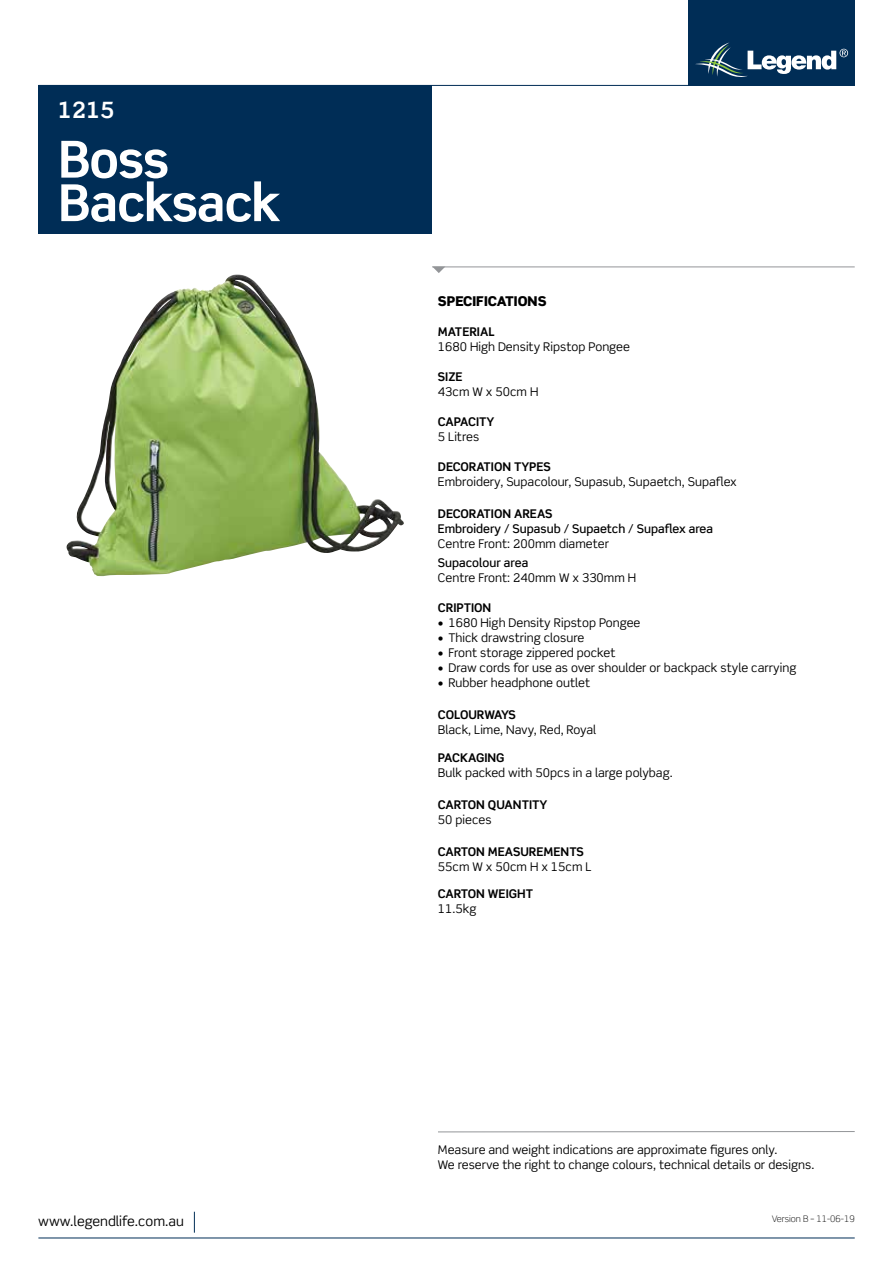
<style>
.page{position:relative;width:893px;height:1263px;background:#fff}
.page>*{position:absolute;margin:0;border:0;box-sizing:border-box;transform-origin:0 0}
.t1{font:700 51px/43.5px "Scene Std";letter-spacing:-.02em;color:#fff}
.t2{font:700 22.5px "Scene Std";color:#fff}
.t3{font:13.5px "Scene Std";color:#000}
.t4{font:900 13.5px "Scene Std";color:#000}
.t5{font:12px/15px "Scene Std";color:#000}
.t6{font:700 12px "Scene Std";color:#000}
.t7{font:500 12px "Scene Std";color:#000}
.t8{font:700 12px "Scene Std";letter-spacing:-.02em;color:#000}
.t9{font:300 9px "Scene Std";color:#000}
</style>
<div class="page">
<div style="left:38px;top:85px;width:394px;height:149px;background:#002d56"></div>
<hr style="left:438px;top:1131px;width:417px;height:1px;background:#939598">
<hr style="left:38px;top:85px;width:817px;height:1px;background:#002d56">
<hr style="left:38px;top:1237px;width:817px;height:1px;background:#002d56">
<svg style="left:194px;top:1212px;width:1px;height:21px"></svg>
<hr style="left:432px;top:267px;width:423px;height:1px;background:#939598">
<svg style="left:432px;top:267px;width:13px;height:6px"></svg>
<div style="left:688px;top:0;width:167px;height:86px;background:#002d56"></div>
<img style="left:66px;top:275px;width:254px;height:301px">
<svg style="left:695px;top:43px;width:153px;height:34px"></svg>
<h2 class="t2" style="left:58px;top:96px;width:58px">1215</h2>
<h1 class="t1" style="left:58px;top:137px;width:225px">Boss<br>Backsack</h1>
<p class="t4" style="left:438px;top:292px;width:110px">SPECIFICATIONS</p>
<p class="t6" style="left:438px;top:324px;width:58px">MATERIAL</p>
<p class="t5" style="left:438px;top:339px;width:193px">1680 High Density Ripstop Pongee</p>
<p class="t6" style="left:438px;top:369px;width:26px">SIZE</p>
<p class="t5" style="left:438px;top:384px;width:102px">43cm W x 50cm H</p>
<p class="t6" style="left:438px;top:414px;width:58px">CAPACITY</p>
<p class="t5" style="left:438px;top:429px;width:43px">5 Litres</p>
<p class="t6" style="left:438px;top:459px;width:114px">DECORATION TYPES</p>
<p class="t5" style="left:438px;top:474px;width:300px">Embroidery, Supacolour, Supasub, Supaetch, Supaflex</p>
<p class="t6" style="left:438px;top:506px;width:116px">DECORATION AREAS</p>
<p class="t7" style="left:438px;top:521px;width:277px">Embroidery / Supasub / Supaetch / Supaflex area</p>
<p class="t5" style="left:438px;top:536px;width:173px">Centre Front: 200mm diameter</p>
<p class="t7" style="left:438px;top:555px;width:92px">Supacolour area</p>
<p class="t5" style="left:438px;top:570px;width:200px">Centre Front: 240mm W x 330mm H</p>
<p class="t6" style="left:438px;top:600px;width:55px">CRIPTION</p>
<p class="t5" style="left:438px;top:615px;width:204px">• 1680 High Density Ripstop Pongee</p>
<p class="t5" style="left:438px;top:630px;width:148px">• Thick drawstring closure</p>
<p class="t5" style="left:438px;top:645px;width:179px">• Front storage zippered pocket</p>
<p class="t5" style="left:438px;top:660px;width:360px">• Draw cords for use as over shoulder or backpack style carrying</p>
<p class="t5" style="left:438px;top:675px;width:154px">• Rubber headphone outlet</p>
<p class="t8" style="left:438px;top:707px;width:79px">COLOURWAYS</p>
<p class="t5" style="left:438px;top:722px;width:160px">Black, Lime, Navy, Red, Royal</p>
<p class="t6" style="left:438px;top:750px;width:68px">PACKAGING</p>
<p class="t5" style="left:438px;top:765px;width:236px">Bulk packed with 50pcs in a large polybag.</p>
<p class="t6" style="left:438px;top:797px;width:111px">CARTON QUANTITY</p>
<p class="t5" style="left:438px;top:812px;width:55px">50 pieces</p>
<p class="t6" style="left:438px;top:844px;width:147px">CARTON MEASUREMENTS</p>
<p class="t5" style="left:438px;top:859px;width:155px">55cm W x 50cm H x 15cm L</p>
<p class="t6" style="left:438px;top:886px;width:97px">CARTON WEIGHT</p>
<p class="t5" style="left:438px;top:901px;width:40px">11.5kg</p>
<p class="t5" style="left:438px;top:1142px;width:378px">Measure and weight indications are approximate figures only.<br>We reserve the right to change colours, technical details or designs.</p>
<p class="t3" style="left:38px;top:1213px;width:147px">www.legendlife.com.au</p>
<p class="t9" style="left:772px;top:1213px;width:85px">Version B – 11-06-19</p>
</div>
